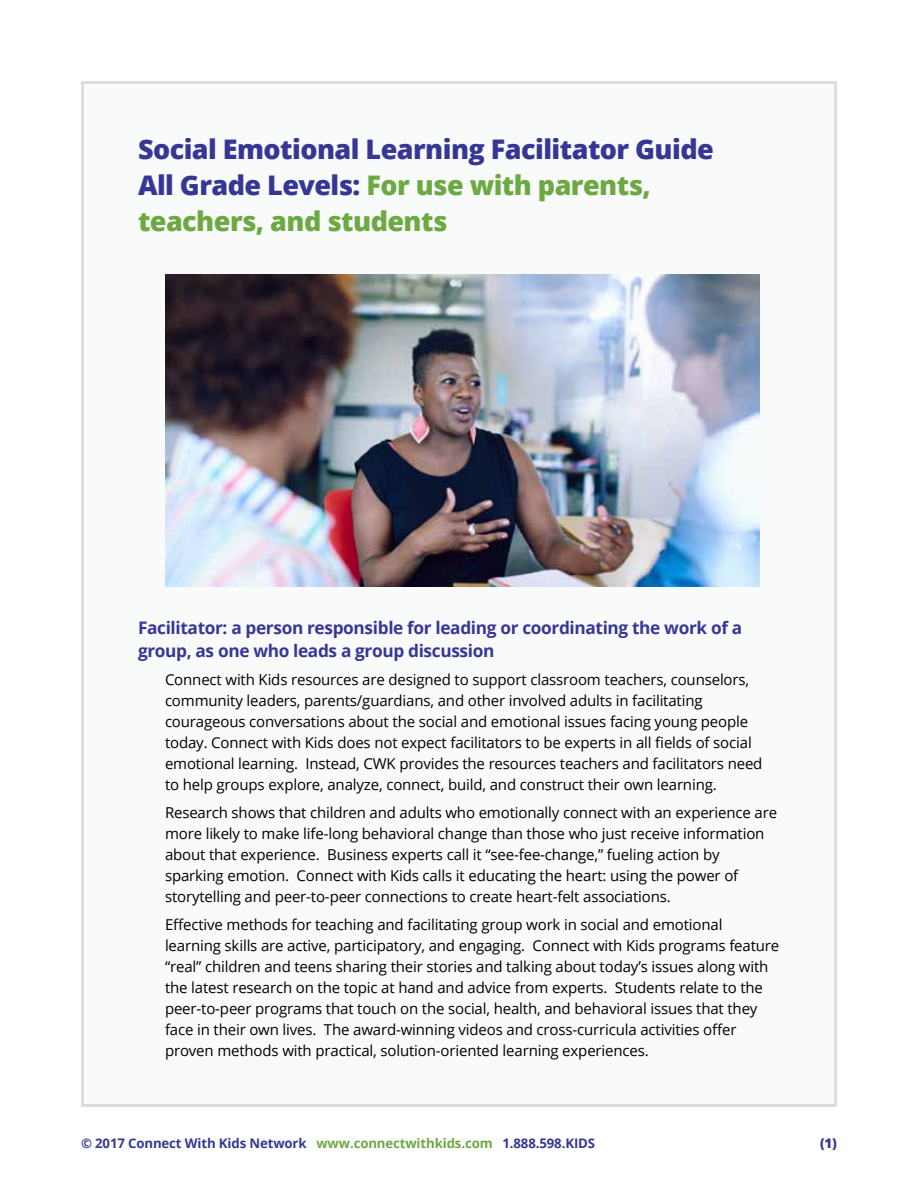
<style>
.page{position:relative;width:918px;height:1188px;background:#fff}
.page>*{position:absolute;margin:0;border:0;box-sizing:border-box;transform-origin:0 0}
.t1{font:800 27px/36px "Open Sans";letter-spacing:-.02em;color:#363795}
.t2{font:700 17.25px/23.2px "Open Sans";letter-spacing:-.02em;color:#363795}
.t3{font:15px/21px "Open Sans";letter-spacing:-.01em;color:#000}
.t4{font:700 13.2px "Open Sans";letter-spacing:-.01em;color:#363795}
.t5{font:800 13.2px "Open Sans";color:#363795}
.s1{color:#6da943}
</style>
<div class="page">
<div style="left:82px;top:82px;width:754px;height:1024px;background:#f9fafa"></div>
<img style="left:165px;top:274px;width:594px;height:313px">
<h1 class="t1" style="left:138px;top:129px;width:577px">Social Emotional Learning Facilitator Guide<br>All Grade Levels: <span class="s1">For use with parents, teachers, and students</span></h1>
<p class="t2" style="left:138px;top:616px;width:606px">Facilitator: a person responsible for leading or coordinating the work of a group, as one who leads a group discussion</p>
<p class="t3" style="left:165px;top:669px;width:599px">Connect with Kids resources are designed to support classroom teachers, counselors, community leaders, parents/guardians, and other involved adults in facilitating courageous conversations about the social and emotional issues facing young people today. Connect with Kids does not expect facilitators to be experts in all fields of social emotional learning. Instead, CWK provides the resources teachers and facilitators need to help groups explore, analyze, connect, build, and construct their own learning.</p>
<p class="t3" style="left:165px;top:802px;width:614px">Research shows that children and adults who emotionally connect with an experience are more likely to make life-long behavioral change than those who just receive information about that experience. Business experts call it “see-fee-change,” fueling action by sparking emotion. Connect with Kids calls it educating the heart: using the power of storytelling and peer-to-peer connections to create heart-felt associations.</p>
<p class="t3" style="left:165px;top:913px;width:616px">Effective methods for teaching and facilitating group work in social and emotional learning skills are active, participatory, and engaging. Connect with Kids programs feature “real” children and teens sharing their stories and talking about today’s issues along with the latest research on the topic at hand and advice from experts. Students relate to the peer-to-peer programs that touch on the social, health, and behavioral issues that they face in their own lives. The award-winning videos and cross-curricula activities offer proven methods with practical, solution-oriented learning experiences.</p>
<p class="t4" style="left:81px;top:1133px;width:516px">© 2017 Connect With Kids Network <span class="s1">www.connectwithkids.com</span> 1.888.598.KIDS</p>
<p class="t5" style="left:820px;top:1133px;width:18px">(1)</p>
</div>
